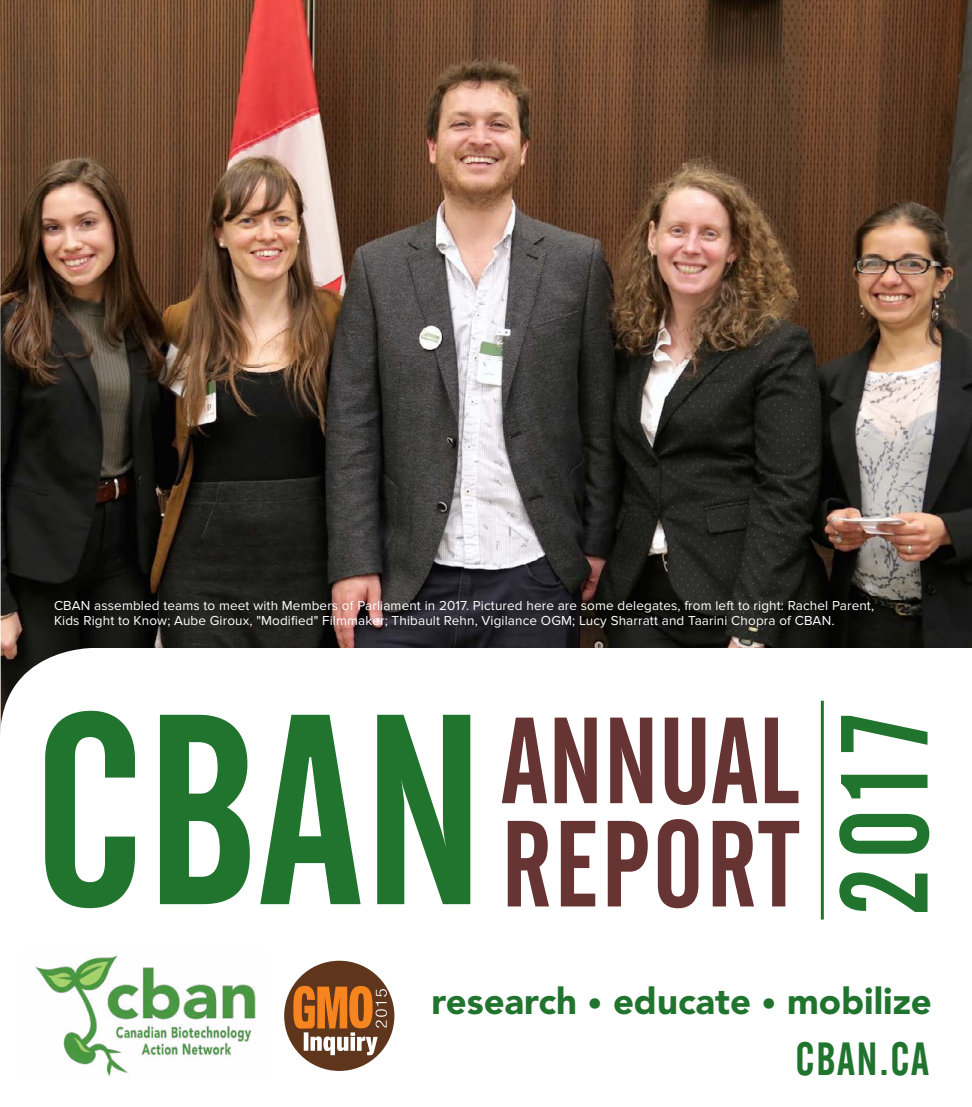
<style>
.page{position:relative;width:972px;height:1107px;background:#fff}
.page>*{position:absolute;margin:0;border:0;box-sizing:border-box;transform-origin:0 0}
.t1{font:122.4px "Alternate Gothic No 2 TL";color:#20742e}
.t2{font:121.2px/103.4px "Alternate Gothic No 2 TL";letter-spacing:.01em;color:#663433;text-align:right}
.t3{font:46.35px "Alternate Gothic No 2 TL";letter-spacing:.03em;color:#20742e}
.t4{font:900 36.6px "Avenir";color:#20742e}
.t5{font:13.5px/15.8px "Proxima Nova";letter-spacing:.01em;color:#fff}
.s1{font-size:268.2px;color:#20742e}
.s2{font-size:29.7px}
</style>
<div class="page">
<img style="left:0;top:0;width:972px;height:648px">
<svg style="left:0;top:648px;width:824px;height:423px"></svg>
<div style="left:284px;top:961px;width:110px;height:110px;background:#5f361b;border-radius:50%"></div>
<svg style="left:293px;top:986px;width:94px;height:69px"></svg>
<img style="left:23px;top:951px;width:245px;height:126px">
<hr style="left:821px;top:701px;width:3px;height:219px;background:#20742e">
<p class="t5" style="left:54px;top:598px;width:822px">CBAN assembled teams to meet with Members of Parliament in 2017. Pictured here are some delegates, from left to right: Rachel Parent,<br>Kids Right to Know; Aube Giroux, "Modified" Filmmaker; Thibault Rehn, Vigilance OGM; Lucy Sharratt and Taarini Chopra of CBAN.</p>
<h2 class="t2" style="left:34px;top:713px;width:767px">ANNUAL<br><span class="s1">CBAN</span>REPORT</h2>
<h1 class="t1" style="left:829px;top:916px;width:203px;rotate:-90deg">2017</h1>
<h3 class="t4" style="left:432px;top:985px;width:502px">research <span class="s2">•</span> educate <span class="s2">•</span> mobilize</h3>
<h3 class="t3" style="left:796px;top:1038px;width:135px">CBAN.CA</h3>
</div>
